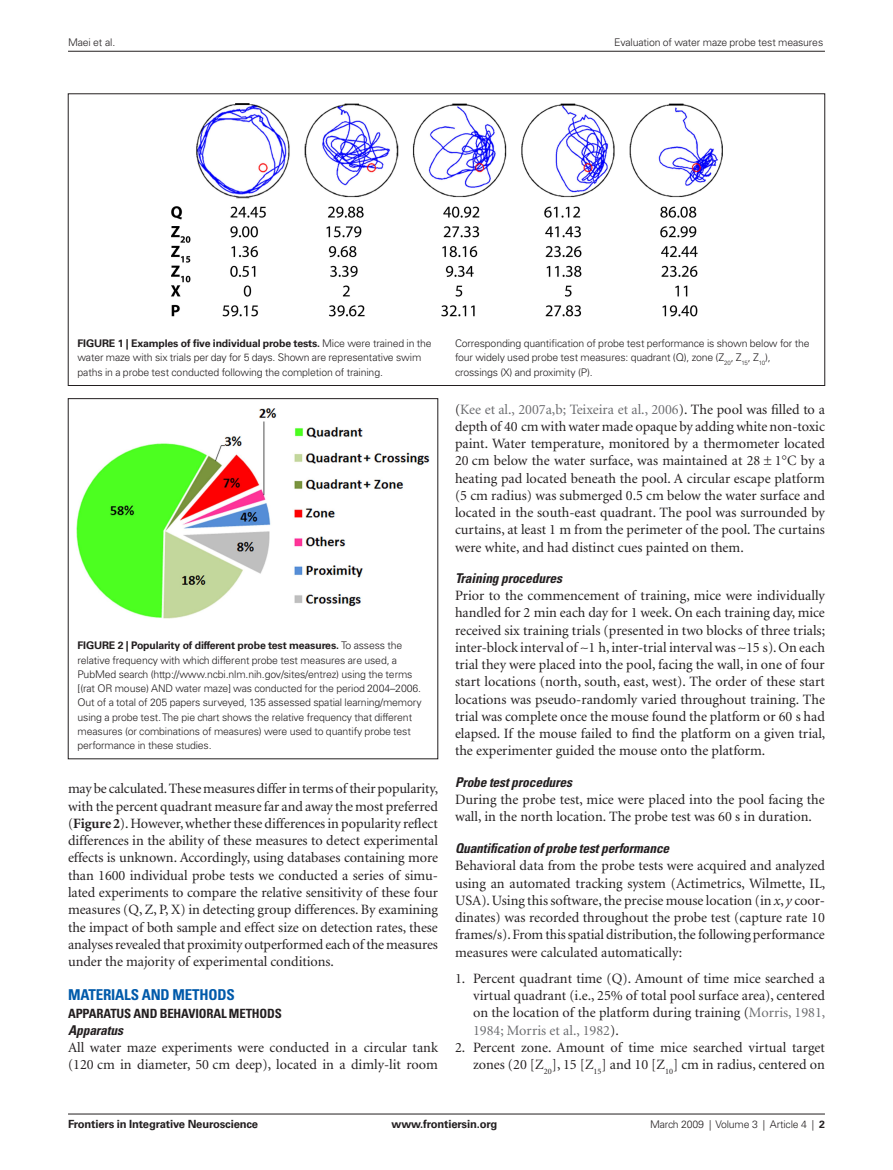
<style>
.page{position:relative;width:893px;height:1170px;background:#fff}
.page>*{position:absolute;margin:0;border:0;box-sizing:border-box;transform-origin:0 0}
.t1{font:700 condensed 15px "Univers";letter-spacing:-.01em;color:#015aaa}
.t2{font:14.25px/17.2px "Minion";color:#231f20;text-align:justify}
.t3{font:italic 700 condensed 13.5px "Univers";letter-spacing:-.01em;color:#231f20}
.t4{font:700 condensed 12.75px "Univers";letter-spacing:-.01em;color:#231f20}
.t5{font:700 11.25px "Univers";letter-spacing:-.015em;color:#231f20}
.t6{font:300 10.5px/14.2px "Univers";letter-spacing:-.015em;color:#231f20}
.s1{font-weight:700}
.s2{color:#6c6d70}
.s3{font-style:italic}
</style>
<div class="page">
<hr style="left:68px;top:1113px;width:757px;height:1px;background:#231f20">
<hr style="left:68px;top:51px;width:757px;height:1px;background:#231f20">
<img style="left:171px;top:103px;width:552px;height:214px">
<img style="left:77px;top:408px;width:352px;height:211px">
<p class="t6" style="left:68px;top:36px;width:49px">Maei et al.</p>
<p class="t6" style="left:614px;top:36px;width:210px">Evaluation of water maze probe test measures</p>
<p class="t6" style="left:78px;top:337px;width:356px"><span class="s1">FIGURE 1 | Examples of five individual probe tests.</span> Mice were trained in the water maze with six trials per day for 5 days. Shown are representative swim paths in a probe test conducted following the completion of training.</p>
<p class="t6" style="left:455px;top:337px;width:356px">Corresponding quantification of probe test performance is shown below for the four widely used probe test measures: quadrant (Q), zone (Z<sub>20</sub>, Z<sub>15</sub>, Z<sub>10</sub>), crossings (X) and proximity (P).</p>
<p class="t6" style="left:78px;top:639px;width:346px"><span class="s1">FIGURE 2 | Popularity of different probe test measures.</span> To assess the relative frequency with which different probe test measures are used, a PubMed search (http://www.ncbi.nlm.nih.gov/sites/entrez) using the terms [(rat OR mouse) AND water maze] was conducted for the period 2004–2006.<br>Out of a total of 205 papers surveyed, 135 assessed spatial learning/memory using a probe test. The pie chart shows the relative frequency that different measures (or combinations of measures) were used to quantify probe test performance in these studies.</p>
<p class="t2" style="left:68px;top:781px;width:372px">may be calculated. These measures differ in terms of their popularity, with the percent quadrant measure far and away the most preferred (<span class="s1">Figure 2</span>). However, whether these differences in popularity reflect differences in the ability of these measures to detect experimental effects is unknown. Accordingly, using databases containing more than 1600 individual probe tests we conducted a series of simu&shy;lated experiments to compare the relative sensitivity of these four measures (Q, Z, P, X) in detecting group differences. By examining the impact of both sample and effect size on detection rates, these analyses revealed that proximity outperformed each of the measures under the majority of experimental conditions.</p>
<p class="t1" style="left:68px;top:989px;width:168px">MATERIALS AND METHODS</p>
<p class="t4" style="left:68px;top:1008px;width:215px">APPARATUS AND BEHAVIORAL METHODS</p>
<p class="t3" style="left:68px;top:1024px;width:57px">Apparatus</p>
<p class="t2" style="left:68px;top:1040px;width:371px">All water maze experiments were conducted in a circular tank (120 cm in diameter, 50 cm deep), located in a dimly-lit room</p>
<p class="t2" style="left:455px;top:401px;width:371px">(<span class="s2">Kee et al., 2007a,b; Teixeira et al., 2006</span>). The pool was filled to a depth of 40 cm with water made opaque by adding white non-toxic paint. Water temperature, monitored by a thermometer located 20 cm below the water surface, was maintained at 28 1 C by a heating pad located beneath the pool. A circular escape platform (5 cm radius) was submerged 0.5 cm below the water surface and located in the south-east quadrant. The pool was surrounded by curtains, at least 1 m from the perimeter of the pool. The curtains were white, and had distinct cues painted on them.</p>
<p class="t3" style="left:455px;top:573px;width:108px">Training procedures</p>
<p class="t2" style="left:455px;top:588px;width:372px">Prior to the commencement of training, mice were individually handled for 2 min each day for 1 week. On each training day, mice received six training trials (presented in two blocks of three trials; inter-block interval of ∼1 h, inter-trial interval was ∼15 s). On each trial they were placed into the pool, facing the wall, in one of four start locations (north, south, east, west). The order of these start locations was pseudo-randomly varied throughout training. The trial was complete once the mouse found the platform or 60 s had elapsed. If the mouse failed to find the platform on a given trial, the experimenter guided the mouse onto the platform.</p>
<p class="t3" style="left:455px;top:777px;width:119px">Probe test procedures</p>
<p class="t2" style="left:455px;top:792px;width:371px">During the probe test, mice were placed into the pool facing the wall, in the north location. The probe test was 60 s in duration.</p>
<p class="t3" style="left:455px;top:843px;width:216px">Quantification of probe test performance</p>
<p class="t2" style="left:455px;top:858px;width:372px">Behavioral data from the probe tests were acquired and analyzed using an automated tracking system (Actimetrics, Wilmette, IL, USA). Using this software, the precise mouse location (in <span class="s3">x</span>, <span class="s3">y</span> coor&shy;dinates) was recorded throughout the probe test (capture rate 10 frames/s). From this spatial distribution, the following performance measures were calculated automatically:</p>
<p class="t2" style="left:473px;top:970px;width:354px;text-indent:-18px">1. Percent quadrant time (Q). Amount of time mice searched a virtual quadrant (i.e., 25% of total pool surface area), centered on the location of the platform during training (<span class="s2">Morris, 1981, 1984; Morris et al., 1982</span>).</p>
<p class="t2" style="left:455px;top:1039px;width:371px;text-align:right">2. Percent zone. Amount of time mice searched virtual target zones (20 [Z<sub>20</sub>], 15 [Z<sub>15</sub>] and 10 [Z<sub>10</sub>] cm in radius, centered on</p>
<p class="t5" style="left:68px;top:1119px;width:192px">Frontiers in Integrative Neuroscience</p>
<p class="t5" style="left:392px;top:1119px;width:107px">www.frontiersin.org</p>
<p class="t6" style="left:650px;top:1117px;width:176px">March 2009 | Volume 3 | Article 4 | <span class="s1">2</span></p>
</div>
